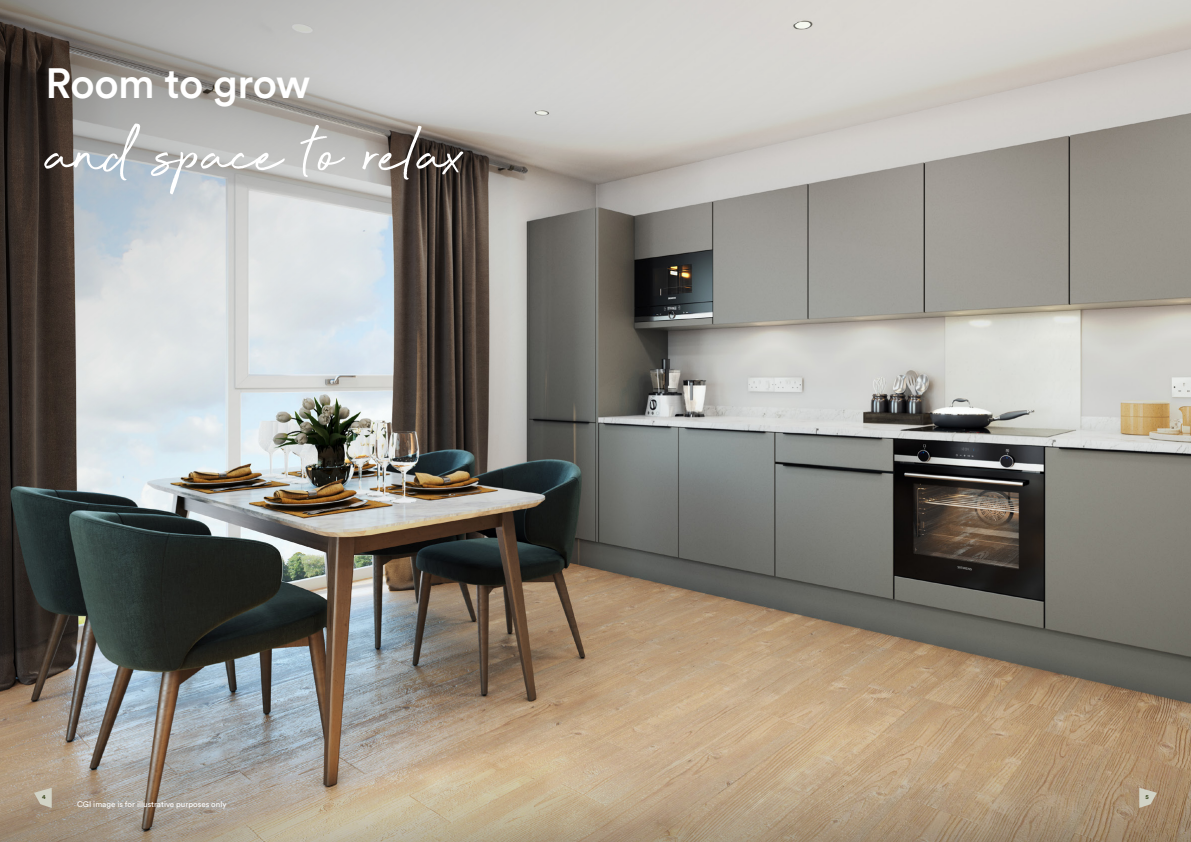
<style>
.page{position:relative;width:1191px;height:842px;background:#fff}
.page>*{position:absolute;margin:0;border:0;box-sizing:border-box;transform-origin:0 0}
.t1{font:88.1px "Beyond Infinity";color:#fff}
.t2{font:500 41.9px "Circular Std";letter-spacing:-.015em;color:#fff}
.t3{font:8px "Circular Std";color:#fff}
.t4{font:700 6px "Circular Std";color:#374419}
</style>
<div class="page">
<img style="left:980px;top:0;width:211px;height:733px">
<svg style="left:980px;top:733px;width:211px;height:109px;background:#aa9172"></svg>
<img style="left:0;top:0;width:980px;height:842px">
<svg style="left:34px;top:788px;width:18px;height:20px"></svg>
<svg style="left:1139px;top:788px;width:18px;height:20px"></svg>
<h2 class="t2" style="left:46px;top:57px;width:266px">Room to grow</h2>
<h1 class="t1" style="left:46px;top:108px;width:420px">and space to relax</h1>
<p class="t4" style="left:42px;top:793px;width:5px">4</p>
<p class="t4" style="left:1145px;top:793px;width:5px">5</p>
<p class="t3" style="left:77px;top:800px;width:151px">CGI image is for illustrative purposes only</p>
</div>
